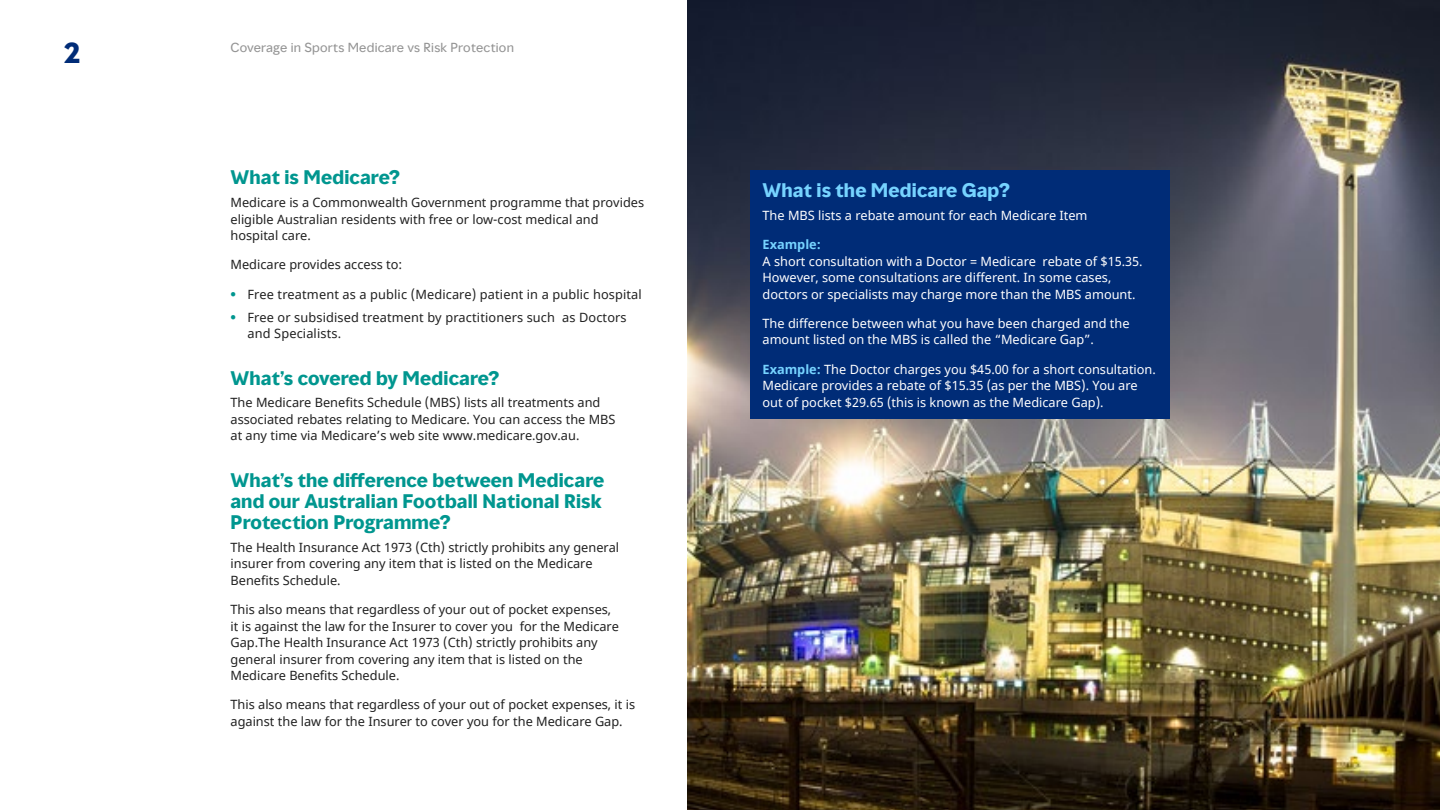
<style>
.page{position:relative;width:1440px;height:810px;background:#fff}
.page>*{position:absolute;margin:0;border:0;box-sizing:border-box;transform-origin:0 0}
.t1{font:700 27px "MMC Display";color:#002c77}
.t2{font:700 18px/21px "MMC Display";letter-spacing:.01em;color:#00968f}
.t3{font:700 18px "MMC Display";letter-spacing:.01em;color:#76d3ff}
.t4{font:12.75px/16.5px "Noto Sans";color:#202020}
.t5{font:12.75px/16.5px "Noto Sans";color:#fff}
.t6{font:700 12.75px "Noto Sans";color:#76d3ff}
.t7{font:12px "MMC Display";letter-spacing:.02em;color:#949494}
.s1{font-family:"MMC Display";font-weight:700;color:#00968f}
.s2{font-weight:700;color:#76d3ff}
</style>
<div class="page">
<img style="left:687px;top:0;width:752px;height:810px">
<div style="left:749px;top:171px;width:420px;height:248px;background:#002c77"></div>
<h1 class="t1" style="left:64px;top:35px;width:18px">2</h1>
<p class="t7" style="left:230px;top:39px;width:285px">Coverage in Sports Medicare vs Risk Protection</p>
<h2 class="t2" style="left:230px;top:167px;width:171px">What is Medicare?</h2>
<p class="t4" style="left:230px;top:195px;width:415px">Medicare is a Commonwealth Government programme that provides eligible Australian residents with free or low-cost medical and hospital care.</p>
<p class="t4" style="left:230px;top:257px;width:173px">Medicare provides access to:</p>
<p class="t4" style="left:230px;top:286px;width:413px"><span class="s1">•</span> Free treatment as a public (Medicare) patient in a public hospital</p>
<p class="t4" style="left:247px;top:309px;width:381px;text-indent:-17px"><span class="s1">•</span> Free or subsidised treatment by practitioners such as Doctors and Specialists.</p>
<h2 class="t2" style="left:230px;top:368px;width:270px">What’s covered by Medicare?</h2>
<p class="t4" style="left:230px;top:395px;width:386px">The Medicare Benefits Schedule (MBS) lists all treatments and associated rebates relating to Medicare. You can access the MBS at any time via Medicare’s web site www.medicare.gov.au.</p>
<h2 class="t2" style="left:230px;top:470px;width:375px">What’s the difference between Medicare and our Australian Football National Risk<br>Protection Programme?</h2>
<p class="t4" style="left:230px;top:539px;width:390px">The Health Insurance Act 1973 (Cth) strictly prohibits any general insurer from covering any item that is listed on the Medicare<br>Benefits Schedule.</p>
<p class="t4" style="left:230px;top:602px;width:390px">This also means that regardless of your out of pocket expenses, it is against the law for the Insurer to cover you for the Medicare Gap.The Health Insurance Act 1973 (Cth) strictly prohibits any general insurer from covering any item that is listed on the Medicare Benefits Schedule.</p>
<p class="t4" style="left:230px;top:697px;width:406px">This also means that regardless of your out of pocket expenses, it is against the law for the Insurer to cover you for the Medicare Gap.</p>
<h2 class="t3" style="left:762px;top:178px;width:249px">What is the Medicare Gap?</h2>
<p class="t5" style="left:762px;top:207px;width:326px">The MBS lists a rebate amount for each Medicare Item</p>
<p class="t6" style="left:762px;top:236px;width:60px">Example:</p>
<p class="t5" style="left:762px;top:253px;width:382px">A short consultation with a Doctor = Medicare rebate of $15.35.<br>However, some consultations are different. In some cases, doctors or specialists may charge more than the MBS amount.</p>
<p class="t5" style="left:762px;top:315px;width:368px">The difference between what you have been charged and the amount listed on the MBS is called the “Medicare Gap”.</p>
<p class="t5" style="left:762px;top:361px;width:395px"><span class="s2">Example:</span> The Doctor charges you $45.00 for a short consultation.<br>Medicare provides a rebate of $15.35 (as per the MBS). You are out of pocket $29.65 (this is known as the Medicare Gap).</p>
</div>
